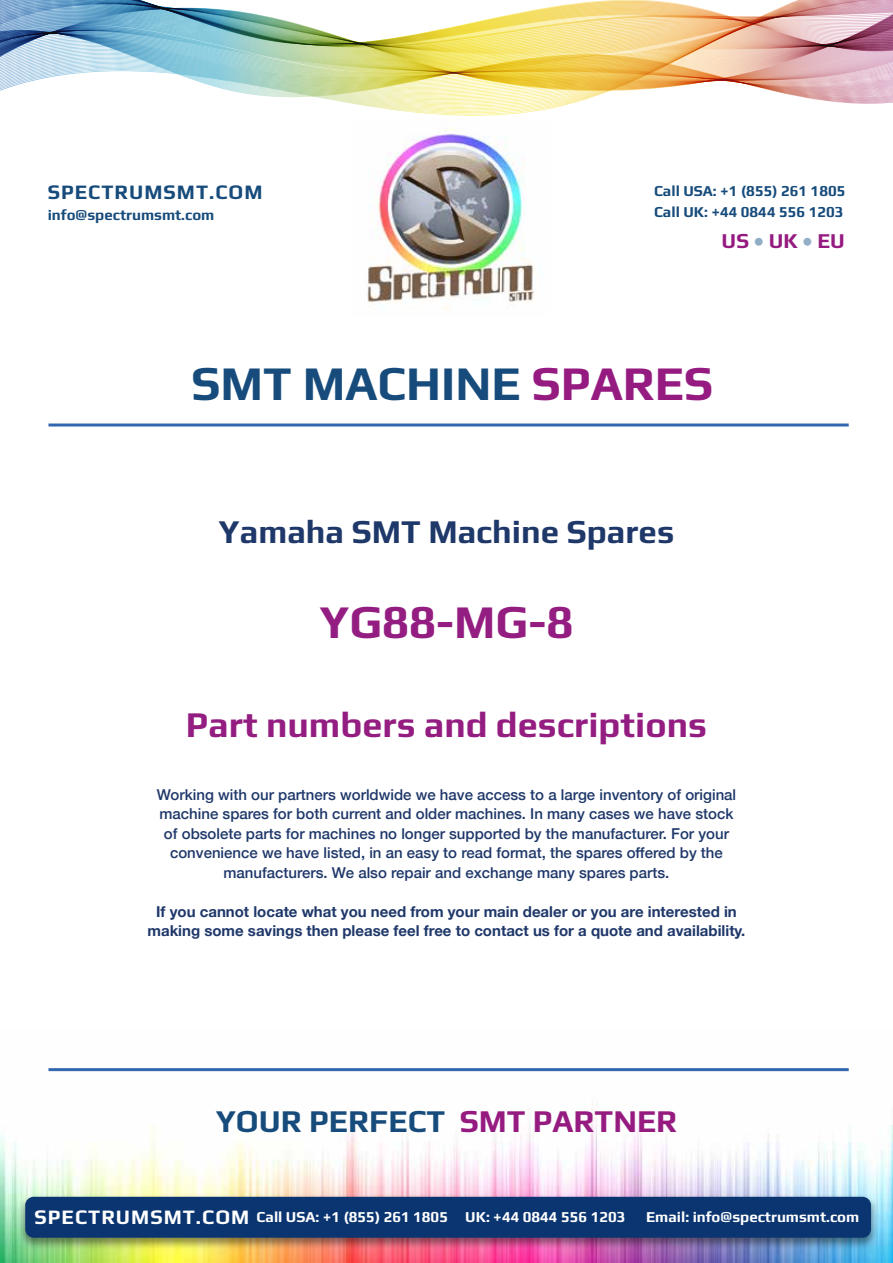
<style>
.page{position:relative;width:893px;height:1263px;background:#fff}
.page>*{position:absolute;margin:0;border:0;box-sizing:border-box;transform-origin:0 0}
.t1{font:700 48px "Play";color:#164b7b}
.t2{font:700 46.5px "Play";color:#941d81}
.t3{font:700 36px "Play";color:#941d81}
.t4{font:700 33px "Play";color:#1f386a}
.t5{font:700 31.5px "Play";color:#164b7b}
.t6{font:700 21px "Play";color:#951b81}
.t7{font:700 20.4px "Play";letter-spacing:.05em;color:#164b7b}
.t8{font:500 15px/19.5px "Helvetica Neue";color:#1f386a;text-align:center}
.t9{font:700 15px/19.5px "Helvetica Neue";color:#1f386a;text-align:center}
.t10{font:700 15px "Play";color:#fff}
.t11{font:700 15px/21px "Play";color:#164b7b}
.s1{color:rgb(25 84 136/.48)}
.s2{color:rgb(25 84 136/.47)}
.s3{color:#951b81}
.s4{font-size:20.4px}
</style>
<div class="page">
<img style="left:0;top:1071px;width:893px;height:192px">
<img style="left:16px;top:1191px;width:865px;height:61px">
<div style="left:25px;top:1197px;width:846px;height:41px;background:#0b3571;border-radius:9px"></div>
<img style="left:0;top:0;width:893px;height:30px">
<img style="left:0;top:30px;width:893px;height:74px">
<img style="left:367px;top:128px;width:167px;height:181px">
<hr style="left:48px;top:423px;width:801px;height:3px;background:#3266af">
<hr style="left:48px;top:1068px;width:801px;height:3px;background:#3266af">
<h3 class="t7" style="left:48px;top:178px;width:216px">SPECTRUMSMT.COM</h3>
<p class="t11" style="left:48px;top:203px;width:168px">info@spectrumsmt.com</p>
<p class="t11" style="left:654px;top:180px;width:193px">Call USA: +1 (855) 261 1805<br>Call UK: +44 0844 556 1203</p>
<h3 class="t6" style="left:722px;top:226px;width:125px">US <span class="s1">•</span> UK <span class="s2">•</span> EU</h3>
<h1 class="t1" style="left:192px;top:349px;width:523px">SMT MACHINE <span class="s3">SPARES</span></h1>
<h3 class="t4" style="left:219px;top:508px;width:457px">Yamaha SMT Machine Spares</h3>
<h2 class="t2" style="left:320px;top:589px;width:255px">YG88-MG-8</h2>
<h3 class="t3" style="left:186px;top:699px;width:522px">Part numbers and descriptions</h3>
<p class="t8" style="left:157px;top:783px;width:581px">Working with our partners worldwide we have access to a large inventory of original machine spares for both current and older machines. In many cases we have stock of obsolete parts for machines no longer supported by the manufacturer. For your convenience we have listed, in an easy to read format, the spares offered by the manufacturers. We also repair and exchange many spares parts.</p>
<p class="t9" style="left:147px;top:902px;width:599px">If you cannot locate what you need from your main dealer or you are interested in making some savings then please feel free to contact us for a quote and availability.</p>
<h3 class="t5" style="left:216px;top:1099px;width:463px">YOUR PERFECT <span class="s3">SMT PARTNER</span></h3>
<p class="t10" style="left:34px;top:1206px;width:592px"><span class="s4">SPECTRUMSMT.COM</span> Call USA: +1 (855) 261 1805 UK: +44 0844 556 1203</p>
<p class="t10" style="left:646px;top:1206px;width:215px">Email: info@spectrumsmt.com</p>
</div>
